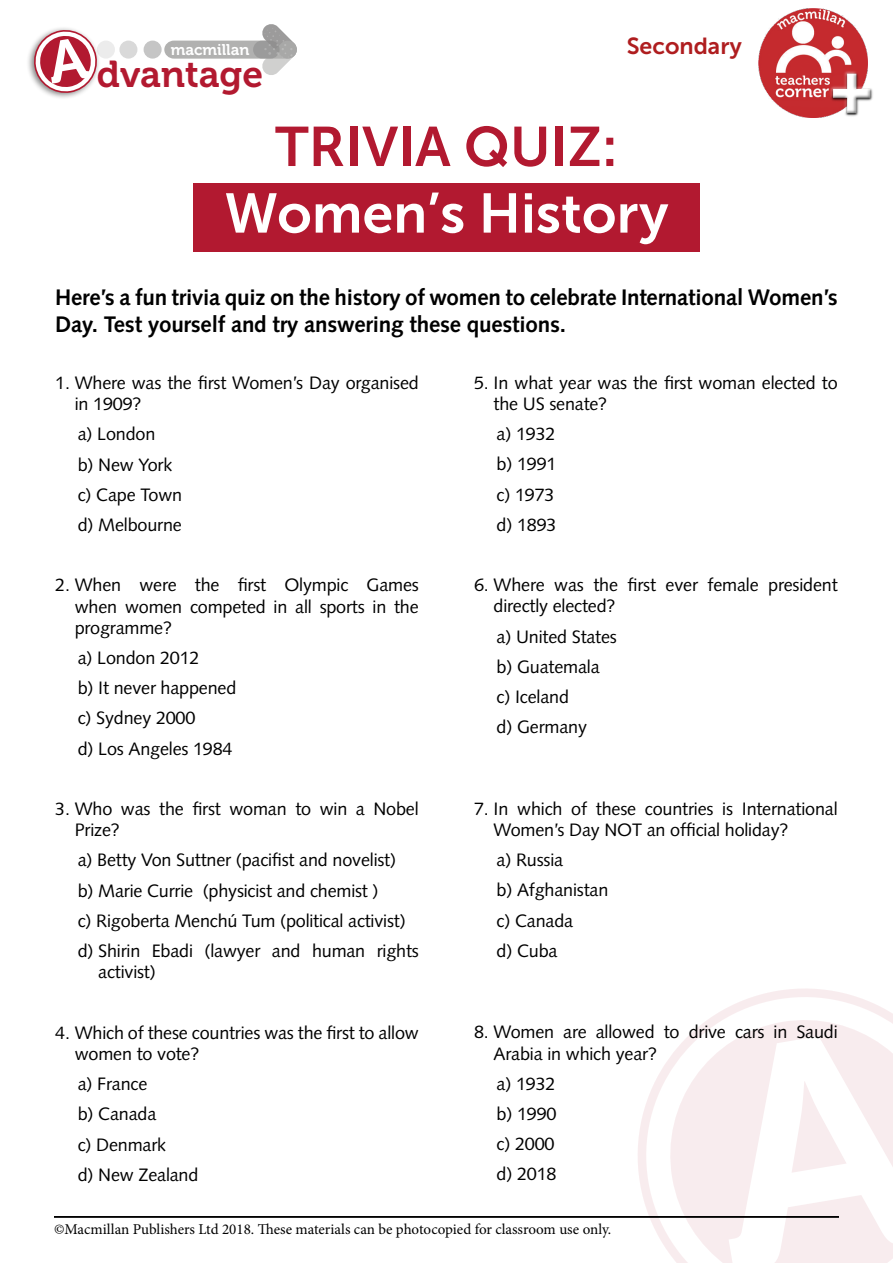
<style>
.page{position:relative;width:893px;height:1263px;background:#fff}
.page>*{position:absolute;margin:0;border:0;box-sizing:border-box;transform-origin:0 0}
.t1{font:68.4px "Museo Sans 900";color:#fff}
.t2{font:55.5px "Museo Sans 700";color:#fff}
.t3{font:55.5px "Museo Sans 700";color:#b21930}
.t4{font:37.2px "Museo 700";color:#b21930}
.t5{font:23.25px "Museo Sans 700";color:#af1d1f}
.t6{font:700 22.5px/27px "Syntax";letter-spacing:-.01em;color:#000}
.t7{font:18px/30.2px "Syntax";letter-spacing:-.01em;color:#000}
.t8{font:15.6px "Museo 700";color:#fff}
.t9{font:15px "Minion Pro";letter-spacing:-.005em;color:#000}
</style>
<div class="page">
<svg style="left:164px;top:24px;width:133px;height:51px"></svg>
<div style="left:144px;top:41px;width:18px;height:18px;background:#c5c5c5;border-radius:50%"></div>
<div style="left:119px;top:41px;width:18px;height:18px;background:#d9d9d9;border-radius:50%"></div>
<div style="left:97px;top:41px;width:18px;height:18px;background:#ececec;border-radius:50%"></div>
<div style="left:26px;top:26px;width:75px;height:74px;background:#000;opacity:.5"></div>
<svg style="left:629px;top:989px;width:255px;height:249px"></svg>
<svg style="left:660px;top:1009px;width:233px;height:254px;fill:#f8ecee"></svg>
<hr style="left:54px;top:1216px;width:785px;height:1px;background:#000">
<img style="left:758px;top:9px;width:109px;height:108px">
<div style="left:829px;top:69px;width:44px;height:46px;background:#fff;opacity:.75"></div>
<div style="left:830px;top:72px;width:45px;height:46px;background:#000;opacity:.75"></div>
<div style="left:193px;top:183px;width:506px;height:69px;background:#b21930"></div>
<svg style="left:32px;top:28px;width:66px;height:66px"></svg>
<p class="t8" style="left:171px;top:41px;width:80px">macmillan</p>
<h3 class="t4" style="left:97px;top:53px;width:168px">dvantage</h3>
<p class="t5" style="left:627px;top:33px;width:117px">Secondary</p>
<h2 class="t3" style="left:275px;top:116px;width:344px">TRIVIA QUIZ:</h2>
<h2 class="t2" style="left:224px;top:183px;width:445px">Women’s History</h2>
<h1 class="t1" style="left:830px;top:50px;width:44px">+</h1>
<p class="t6" style="left:55px;top:284px;width:784px">Here’s a fun trivia quiz on the history of women to celebrate International Women’s<br>Day. Test yourself and try answering these questions.</p>
<p class="t7" style="left:75px;top:372px;width:346px;line-height:21.6px;text-indent:-19px">1. Where was the first Women’s Day organised in 1909?</p>
<p class="t7" style="left:78px;top:419px;width:106px">a) London<br>b) New York c) Cape Town d) Melbourne</p>
<p class="t7" style="left:75px;top:574px;width:346px;line-height:21.6px;text-align:justify;text-indent:-19px">2. When were the first Olympic Games when women competed in all sports in the programme?</p>
<p class="t7" style="left:78px;top:643px;width:160px">a) London 2012<br>b) It never happened c) Sydney 2000<br>d) Los Angeles 1984</p>
<p class="t7" style="left:75px;top:798px;width:346px;line-height:21.6px;text-indent:-19px">3. Who was the first woman to win a Nobel<br>Prize?</p>
<p class="t7" style="left:78px;top:845px;width:343px">a) Betty Von Suttner (pacifist and novelist)<br>b) Marie Currie (physicist and chemist )<br>c) Rigoberta Menchú Tum (political activist) d) Shirin Ebadi (lawyer and human rights</p>
<p class="t7" style="left:98px;top:957px;width:59px">activist)</p>
<p class="t7" style="left:75px;top:1022px;width:346px;line-height:21.6px;text-indent:-19px">4. Which of these countries was the first to allow women to vote?</p>
<p class="t7" style="left:78px;top:1069px;width:122px">a) France<br>b) Canada<br>c) Denmark<br>d) New Zealand</p>
<p class="t7" style="left:494px;top:372px;width:346px;line-height:21.6px;text-indent:-19px">5. In what year was the first woman elected to the US senate?</p>
<p class="t7" style="left:497px;top:419px;width:61px;text-align:justify">a) 1932 b) 1991 c) 1973 d) 1893</p>
<p class="t7" style="left:494px;top:574px;width:346px;line-height:21.6px;text-indent:-19px">6. Where was the first ever female president directly elected?</p>
<p class="t7" style="left:497px;top:621px;width:122px">a) United States b) Guatemala c) Iceland<br>d) Germany</p>
<p class="t7" style="left:494px;top:798px;width:346px;line-height:21.6px;text-indent:-19px">7. In which of these countries is International<br>Women’s Day NOT an official holiday?</p>
<p class="t7" style="left:497px;top:845px;width:113px">a) Russia<br>b) Afghanistan c) Canada<br>d) Cuba</p>
<p class="t7" style="left:494px;top:1021px;width:346px;line-height:21.6px;text-indent:-19px">8. Women are allowed to drive cars in Saudi<br>Arabia in which year?</p>
<p class="t7" style="left:497px;top:1069px;width:61px;text-align:justify">a) 1932 b) 1990 c) 2000 d) 2018</p>
<p class="t9" style="left:54px;top:1219px;width:559px">©Macmillan Publishers Ltd 2018. These materials can be photocopied for classroom use only.</p>
</div>
